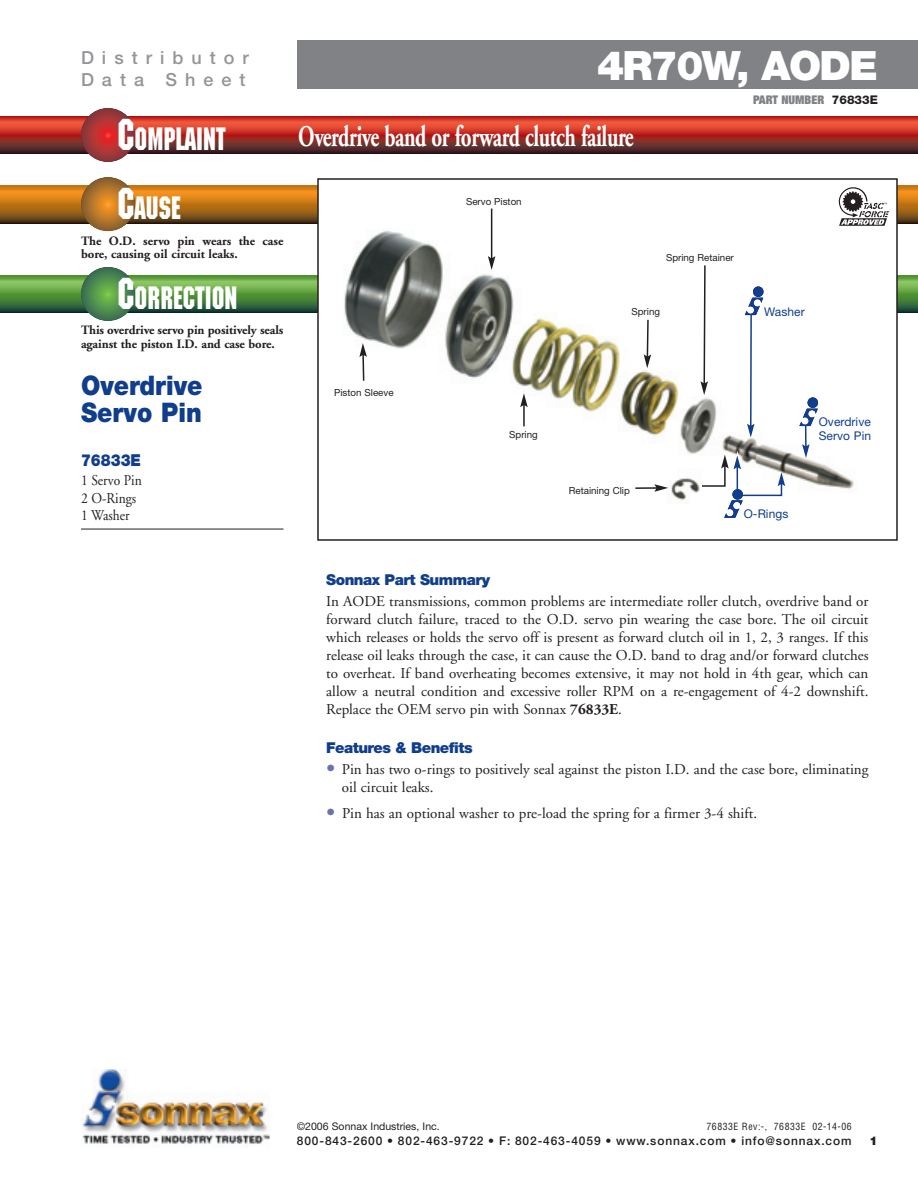
<style>
.page{position:relative;width:918px;height:1188px;background:#fff}
.page>*{position:absolute;margin:0;border:0;box-sizing:border-box;transform-origin:0 0}
.t1{font:900 40.5px "Helvetica Neue";letter-spacing:-.04em;color:#fff}
.t2{font:31.5px "Machine";color:#fff;scale:.85 1}
.t3{font:700 30px "Adobe Garamond";letter-spacing:-.02em;color:#fff;scale:.7 1}
.t4{font:900 27px/27.8px "Helvetica Neue";color:#103d8c;scale:.9 1}
.t5{font:500 18px/21.6px "Helvetica Neue";letter-spacing:.445em;color:#939598}
.t6{font:900 16.5px "Helvetica Neue";color:#103d8c;scale:.9 1}
.t7{font:15px/18px "Adobe Garamond";color:#231f20;text-align:justify}
.t8{font:900 15px "Helvetica Neue";letter-spacing:-.035em;color:#103d8c}
.t9{font:15px/17.1px "Adobe Garamond";color:#231f20;scale:.9 1}
.t10{font:700 12.75px/13.5px "Adobe Garamond";letter-spacing:-.005em;color:#231f20}
.t11{font:500 12px "Helvetica Neue";letter-spacing:.07em;color:#231f20}
.t12{font:12px/13.5px "Helvetica Neue";letter-spacing:.005em;color:#103d8c}
.t13{font:900 expanded 12px "Helvetica Neue";color:#808285}
.t14{font:900 12px "Helvetica Neue";color:#231f20}
.t15{font:10.5px "Helvetica Neue";color:#231f20}
.t16{font:9.75px "Helvetica Neue";color:#231f20}
.t17{font:condensed 9.75px "Helvetica";letter-spacing:.05em;color:#231f20}
.s1{font-weight:800;font-stretch:normal;color:#231f20}
.s2{font-size:43.5px}
.s3{font-weight:700}
.s4{font-size:24px;color:#6a73b0}
</style>
<div class="page">
<hr style="left:81px;top:529px;width:203px;height:1px;background:#231f20">
<svg style="left:0;top:275px;width:918px;height:38px;background:#518b40"></svg>
<svg style="left:81px;top:267px;width:54px;height:54px;background:#4b894e"></svg>
<svg style="left:0;top:185px;width:918px;height:38px;background:#b16c17"></svg>
<svg style="left:81px;top:177px;width:54px;height:54px;background:#ac712a"></svg>
<div style="left:297px;top:40px;width:581px;height:49px;background:#808285"></div>
<div style="left:878px;top:40px;width:40px;height:49px;background:#808285"></div>
<svg style="left:0;top:116px;width:918px;height:38px;background:#a13028"></svg>
<svg style="left:81px;top:108px;width:54px;height:54px;background:#a73435"></svg>
<div style="left:318px;top:179px;width:579px;height:361px;background:#fff"></div>
<img style="left:344px;top:229px;width:510px;height:272px">
<div style="left:317px;top:178px;width:581px;height:363px;border:2px solid #231f20"></div>
<svg style="left:359px;top:229px;width:8px;height:153px"></svg>
<hr style="left:491px;top:209px;width:1px;height:50px;background:#231f20">
<svg style="left:488px;top:256px;width:7px;height:14px"></svg>
<hr style="left:523px;top:405px;width:2px;height:21px;background:#231f20">
<svg style="left:520px;top:393px;width:8px;height:14px"></svg>
<hr style="left:635px;top:487px;width:22px;height:2px;background:#231f20">
<svg style="left:644px;top:318px;width:24px;height:223px"></svg>
<svg style="left:839px;top:187px;width:50px;height:39px"></svg>
<svg style="left:800px;top:409px;width:19px;height:49px"></svg>
<div style="left:808px;top:397px;width:10px;height:11px;background:#103d8c;border-radius:50%"></div>
<svg style="left:700px;top:264px;width:85px;height:277px"></svg>
<img style="left:82px;top:1069px;width:188px;height:75px">
<p class="t5" style="left:81px;top:49px;width:169px">Distributor<br>Data Sheet</p>
<h1 class="t1" style="left:597px;top:51px;width:282px">4R70W, AODE</h1>
<p class="t13" style="left:753px;top:96px;width:126px">PART NUMBER <span class="s1">76833E</span></p>
<h2 class="t2" style="left:118px;top:121px;width:129px"><span class="s2">C</span>OMPLAINT</h2>
<h3 class="t3" style="left:298px;top:124px;width:481px">Overdrive band or forward clutch failure</h3>
<h2 class="t2" style="left:118px;top:190px;width:76px"><span class="s2">C</span>AUSE</h2>
<p class="t10" style="left:81px;top:235px;width:204px">The O.D. servo pin wears the case bore, causing oil circuit leaks.</p>
<h2 class="t2" style="left:118px;top:280px;width:142px"><span class="s2">C</span>ORRECTION</h2>
<p class="t10" style="left:81px;top:325px;width:204px">This overdrive servo pin positively seals against the piston I.D. and case bore.</p>
<h3 class="t4" style="left:81px;top:373px;width:136px">Overdrive<br>Servo Pin</h3>
<p class="t6" style="left:81px;top:454px;width:68px">76833E</p>
<p class="t9" style="left:81px;top:473px;width:69px">1 Servo Pin<br>2 O-Rings<br>1 Washer</p>
<p class="t16" style="left:334px;top:389px;width:61px">Piston Sleeve</p>
<p class="t16" style="left:466px;top:198px;width:57px">Servo Piston</p>
<p class="t16" style="left:666px;top:254px;width:69px">Spring Retainer</p>
<p class="t16" style="left:632px;top:308px;width:30px">Spring</p>
<p class="t12" style="left:764px;top:306px;width:42px">Washer</p>
<p class="t16" style="left:509px;top:431px;width:30px">Spring</p>
<p class="t16" style="left:569px;top:487px;width:63px">Retaining Clip</p>
<p class="t12" style="left:744px;top:508px;width:46px">O-Rings</p>
<p class="t12" style="left:819px;top:417px;width:54px">Overdrive<br>Servo Pin</p>
<p class="t8" style="left:326px;top:575px;width:165px">Sonnax Part Summary</p>
<p class="t7" style="left:326px;top:594px;width:544px">In AODE transmissions, common problems are intermediate roller clutch, overdrive band or forward clutch failure, traced to the O.D. servo pin wearing the case bore. The oil circuit which releases or holds the servo off is present as forward clutch oil in 1, 2, 3 ranges. If this release oil leaks through the case, it can cause the O.D. band to drag and/or forward clutches to overheat. If band overheating becomes extensive, it may not hold in 4th gear, which can allow a neutral condition and excessive roller RPM on a re-engagement of 4-2 downshift.<br>Replace the OEM servo pin with Sonnax <span class="s3">76833E</span>.</p>
<p class="t8" style="left:326px;top:743px;width:148px">Features &amp; Benefits</p>
<p class="t7" style="left:342px;top:762px;width:528px;text-indent:-16px"><span class="s4">•</span> Pin has two o-rings to positively seal against the piston I.D. and the case bore, eliminating oil circuit leaks.</p>
<p class="t7" style="left:326px;top:806px;width:432px"><span class="s4">•</span> Pin has an optional washer to pre-load the spring for a firmer 3-4 shift.</p>
<p class="t15" style="left:297px;top:1123px;width:144px">©2006 Sonnax Industries, Inc.</p>
<p class="t17" style="left:707px;top:1123px;width:147px">76833E Rev:-, 76833E 02-14-06</p>
<p class="t11" style="left:297px;top:1137px;width:556px">800-843-2600 • 802-463-9722 • F: 802-463-4059 • www.sonnax.com • info@sonnax.com</p>
<p class="t14" style="left:869px;top:1137px;width:10px">1</p>
</div>
